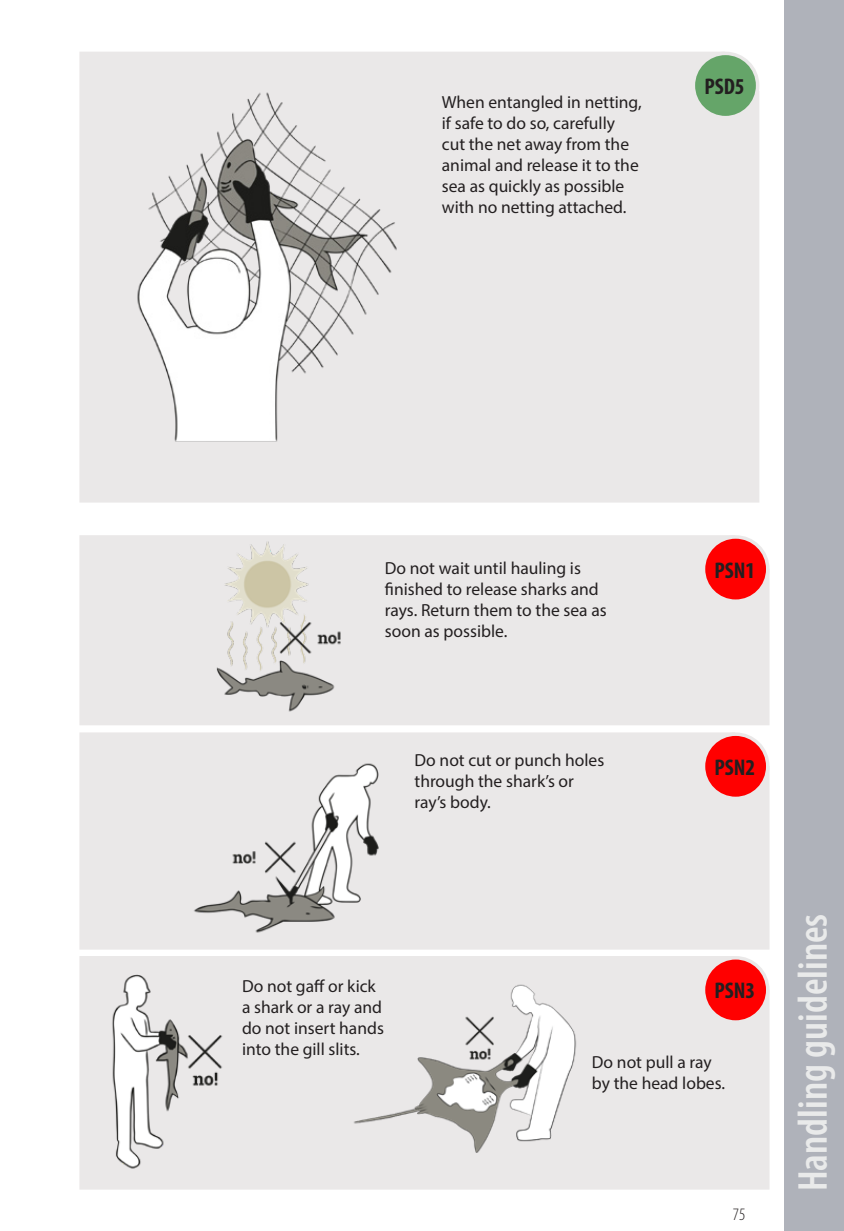
<style>
.page{position:relative;width:844px;height:1231px;background:#fff}
.page>*{position:absolute;margin:0;border:0;box-sizing:border-box;transform-origin:0 0}
.t1{font:600 condensed 42px "Myriad Pro";color:#e9eaea}
.Heading_2{font:700 condensed 22.75px "Myriad Pro";color:#231f20}
.t2{font:17.5px/21px "Myriad Pro";color:#231f20}
.t3{font:300 condensed 17.5px "Myriad Pro";color:#231f20}
</style>
<div class="page">
<div style="left:784px;top:0;width:59px;height:1230px;background:#afb2ba"></div>
<div style="left:79px;top:52px;width:680px;height:450px;background:#eae8e8"></div>
<img style="left:104px;top:80px;width:318px;height:385px">
<div style="left:693px;top:53px;width:64px;height:65px;background:#65a569;border-radius:50%"></div>
<div style="left:691px;top:52px;width:68px;height:67px;border:4px solid #eae8e8;border-radius:50%"></div>
<div style="left:79px;top:535px;width:690px;height:190px;background:#eae8e8"></div>
<div style="left:79px;top:732px;width:690px;height:217px;background:#eae8e8"></div>
<div style="left:254px;top:956px;width:515px;height:233px;background:#eae8e8"></div>
<img style="left:198px;top:540px;width:167px;height:172px">
<div style="left:703px;top:537px;width:64px;height:64px;background:#f00;border-radius:50%"></div>
<div style="left:701px;top:535px;width:68px;height:68px;border:4px solid #eae8e8;border-radius:50%"></div>
<img style="left:164px;top:712px;width:235px;height:229px">
<div style="left:703px;top:734px;width:64px;height:64px;background:#f00;border-radius:50%"></div>
<div style="left:701px;top:732px;width:68px;height:68px;border:4px solid #eae8e8;border-radius:50%"></div>
<img style="left:79px;top:956px;width:175px;height:234px">
<div style="left:703px;top:957px;width:64px;height:64px;background:#f00;border-radius:50%"></div>
<div style="left:701px;top:955px;width:68px;height:68px;border:4px solid #eae8e8;border-radius:50%"></div>
<img style="left:341px;top:969px;width:247px;height:208px">
<p class="t2" style="left:441px;top:91px;width:201px">When entangled in netting, if safe to do so, carefully cut the net away from the animal and release it to the sea as quickly as possible with no netting attached.</p>
<p class="Heading_2" style="left:704px;top:72px;width:42px">PSD5</p>
<p class="t2" style="left:385px;top:557px;width:223px">Do not wait until hauling is finished to release sharks and rays. Return them to the sea as soon as possible.</p>
<p class="Heading_2" style="left:714px;top:555px;width:42px">PSN1</p>
<p class="t2" style="left:414px;top:749px;width:191px">Do not cut or punch holes through the shark’s or ray’s body.</p>
<p class="Heading_2" style="left:714px;top:753px;width:42px">PSN2</p>
<p class="t2" style="left:242px;top:974px;width:143px">Do not gaff or kick a shark or a ray and do not insert hands into the gill slits.</p>
<p class="Heading_2" style="left:714px;top:976px;width:42px">PSN3</p>
<p class="t2" style="left:591px;top:1051px;width:135px">Do not pull a ray by the head lobes.</p>
<p class="t3" style="left:732px;top:1203px;width:14px">75</p>
<h1 class="t1" style="left:787px;top:1191px;width:279px;rotate:-90deg">Handling guidelines</h1>
</div>
